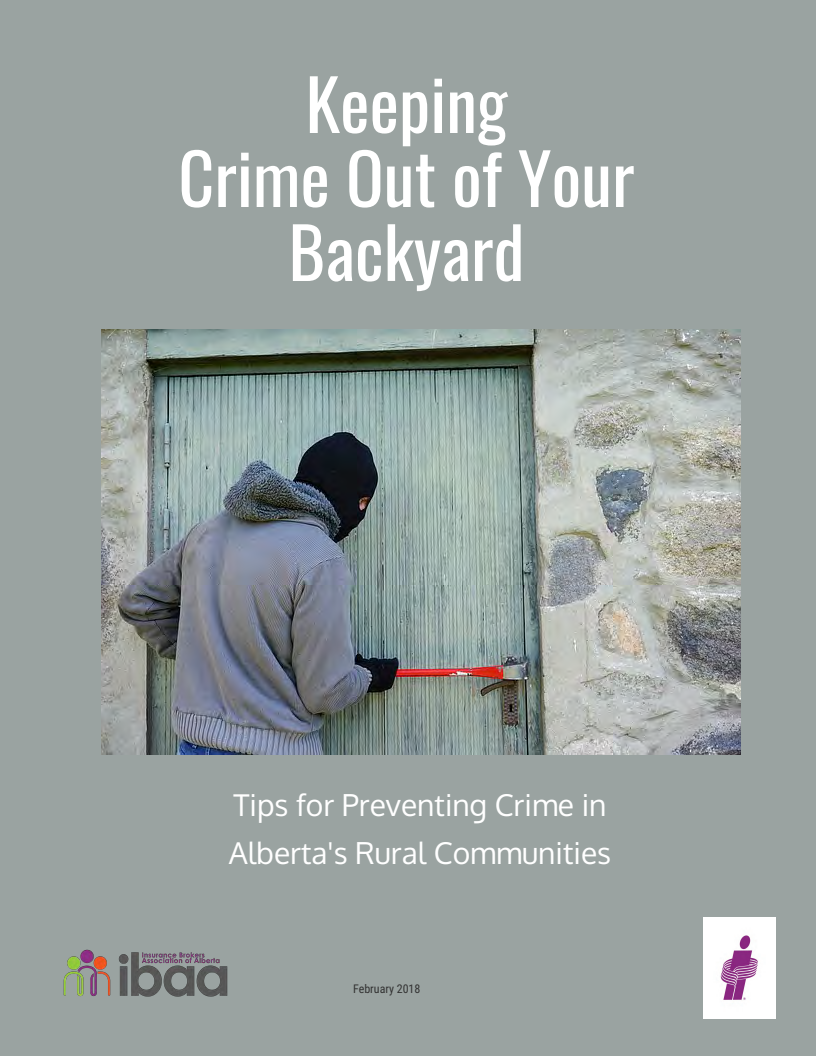
<style>
.page{position:relative;width:816px;height:1056px;background:#9aa3a1}
.page>*{position:absolute;margin:0;border:0;box-sizing:border-box;transform-origin:0 0}
.t1{font:70px/74px "Oswald";letter-spacing:.005em;color:#fff;text-align:center}
.t2{font:30px/48px "Oxygen";letter-spacing:.005em;color:#fff}
.t3{font:12px "Roboto Condensed";letter-spacing:.005em;color:#333}
</style>
<div class="page">
<img style="left:101px;top:329px;width:640px;height:426px">
<img style="left:63px;top:949px;width:165px;height:48px">
<img style="left:703px;top:917px;width:73px;height:101px">
<h1 class="t1" style="left:178px;top:64px;width:457px">Keeping<br>Crime Out of Your<br>Backyard</h1>
<p class="t2" style="left:229px;top:780px;width:384px">Tips for Preventing Crime in<br>Alberta's Rural Communities</p>
<p class="t3" style="left:353px;top:982px;width:69px">February 2018</p>
</div>
